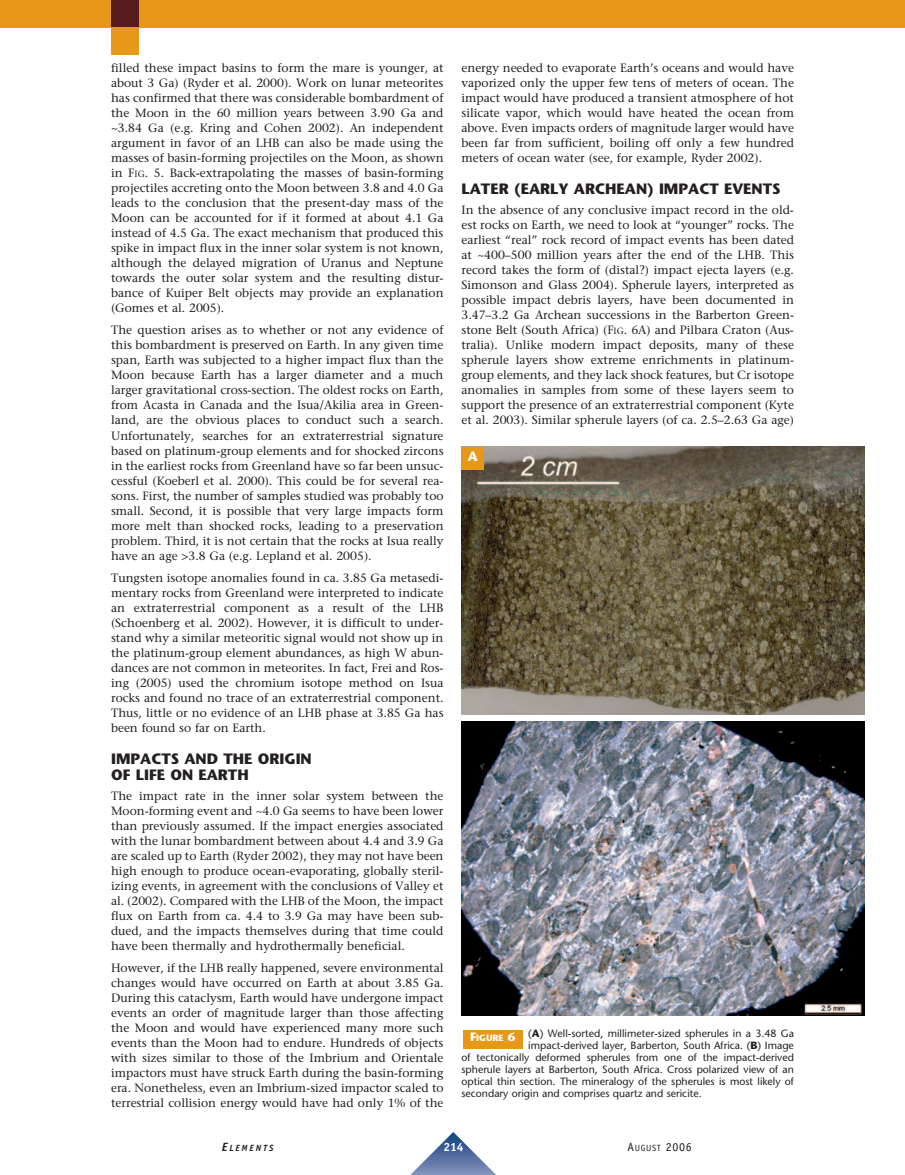
<style>
.page{position:relative;width:905px;height:1175px;background:#fff}
.page>*{position:absolute;margin:0;border:0;box-sizing:border-box;transform-origin:0 0}
.t1{font:700 15px/15.8px "Stone Sans";color:#231f20}
.t2{font:700 13.5px "Stone Sans";color:#fff}
.t3{font:12px/15px "Stone Serif";color:#231f20;text-align:justify}
.t4{font:12px "Officina Sans";color:#231f20}
.t5{font:700 12px "Officina Sans";color:#fff}
.t6{font:10.5px "Stone Sans";color:#231f20}
.t7{font:italic 700 9px "Officina Sans";letter-spacing:.2em;color:#231f20}
.t8{font:700 9px "Stone Sans";color:#fff}
.s1{font-size:9px}
.s2{font-weight:700}
.s3{font-size:12px}
</style>
<div class="page">
<hr style="left:397px;top:1174px;width:112px;height:1px;background:#8494bd">
<hr style="left:397px;top:1173px;width:112px;height:1px;background:#8191bb">
<hr style="left:397px;top:1172px;width:112px;height:1px;background:#7e8eb9">
<hr style="left:397px;top:1171px;width:112px;height:1px;background:#7b8cb7">
<hr style="left:397px;top:1170px;width:112px;height:1px;background:#7889b6">
<hr style="left:397px;top:1169px;width:112px;height:1px;background:#7587b4">
<hr style="left:397px;top:1168px;width:112px;height:1px;background:#7284b2">
<hr style="left:397px;top:1167px;width:112px;height:1px;background:#7082b0">
<hr style="left:397px;top:1166px;width:112px;height:1px;background:#6c80af">
<hr style="left:397px;top:1165px;width:112px;height:1px;background:#697dad">
<hr style="left:397px;top:1164px;width:112px;height:1px;background:#667bab">
<hr style="left:397px;top:1163px;width:112px;height:1px;background:#6378aa">
<hr style="left:397px;top:1162px;width:112px;height:1px;background:#6277a8">
<hr style="left:397px;top:1161px;width:112px;height:1px;background:#5e74a7">
<hr style="left:397px;top:1160px;width:112px;height:1px;background:#5c72a6">
<hr style="left:397px;top:1159px;width:112px;height:1px;background:#596fa4">
<hr style="left:397px;top:1158px;width:112px;height:1px;background:#576ea2">
<hr style="left:397px;top:1157px;width:112px;height:1px;background:#546ba1">
<hr style="left:397px;top:1156px;width:112px;height:1px;background:#516aa0">
<hr style="left:397px;top:1155px;width:112px;height:1px;background:#4e679e">
<hr style="left:397px;top:1154px;width:112px;height:1px;background:#4b669c">
<hr style="left:397px;top:1153px;width:112px;height:1px;background:#47639b">
<hr style="left:397px;top:1152px;width:112px;height:1px;background:#45629a">
<hr style="left:397px;top:1151px;width:112px;height:1px;background:#426098">
<hr style="left:397px;top:1150px;width:112px;height:1px;background:#405e97">
<hr style="left:397px;top:1149px;width:112px;height:1px;background:#3d5c95">
<hr style="left:397px;top:1148px;width:112px;height:1px;background:#385b94">
<hr style="left:397px;top:1147px;width:112px;height:1px;background:#325993">
<hr style="left:397px;top:1146px;width:112px;height:1px;background:#335791">
<hr style="left:397px;top:1145px;width:112px;height:1px;background:#2f5590">
<hr style="left:397px;top:1144px;width:112px;height:1px;background:#25538f">
<hr style="left:397px;top:1143px;width:112px;height:1px;background:#23518d">
<hr style="left:397px;top:1142px;width:112px;height:1px;background:#21508c">
<hr style="left:397px;top:1141px;width:112px;height:1px;background:#204e8b">
<hr style="left:397px;top:1140px;width:112px;height:1px;background:#1e4c8a">
<hr style="left:397px;top:1139px;width:112px;height:1px;background:#1b4b88">
<hr style="left:397px;top:1138px;width:112px;height:1px;background:#194987">
<hr style="left:397px;top:1137px;width:112px;height:1px;background:#164886">
<hr style="left:397px;top:1136px;width:112px;height:1px;background:#144684">
<hr style="left:397px;top:1135px;width:112px;height:1px;background:#114482">
<hr style="left:397px;top:1134px;width:112px;height:1px;background:#0c4282">
<hr style="left:397px;top:1133px;width:112px;height:1px;background:#0e4181">
<hr style="left:397px;top:1132px;width:112px;height:1px;background:#053f7f">
<div style="left:0;top:0;width:904px;height:27px;background:#e89818"></div>
<div style="left:111px;top:0;width:27px;height:27px;background:#571b1e"></div>
<div style="left:111px;top:27px;width:27px;height:27px;background:#e89818"></div>
<div style="left:463px;top:1030px;width:59px;height:19px;background:#e89818"></div>
<img style="left:461px;top:447px;width:403px;height:267px">
<div style="left:461px;top:447px;width:23px;height:22px;background:#e89818"></div>
<img style="left:461px;top:721px;width:403px;height:294px">
<p class="t3" style="left:111px;top:61px;width:334px">filled these impact basins to form the mare is younger, at about 3 Ga) (Ryder et al. 2000). Work on lunar meteorites has confirmed that there was considerable bombardment of the Moon in the 60 million years between 3.90 Ga and ~3.84 Ga (e.g. Kring and Cohen 2002). An independent argument in favor of an LHB can also be made using the masses of basin-forming projectiles on the Moon, as shown in F<span class="s1">IG</span>. 5. Back-extrapolating the masses of basin-forming projectiles accreting onto the Moon between 3.8 and 4.0 Ga leads to the conclusion that the present-day mass of the Moon can be accounted for if it formed at about 4.1 Ga instead of 4.5 Ga. The exact mechanism that produced this spike in impact flux in the inner solar system is not known, although the delayed migration of Uranus and Neptune towards the outer solar system and the resulting distur&shy;bance of Kuiper Belt objects may provide an explanation (Gomes et al. 2005).</p>
<p class="t3" style="left:111px;top:324px;width:334px">The question arises as to whether or not any evidence of this bombardment is preserved on Earth. In any given time span, Earth was subjected to a higher impact flux than the Moon because Earth has a larger diameter and a much larger gravitational cross-section. The oldest rocks on Earth, from Acasta in Canada and the Isua/Akilia area in Green&shy;land, are the obvious places to conduct such a search.<br>Unfortunately, searches for an extraterrestrial signature based on platinum-group elements and for shocked zircons in the earliest rocks from Greenland have so far been unsuc&shy;cessful (Koeberl et al. 2000). This could be for several rea&shy;sons. First, the number of samples studied was probably too small. Second, it is possible that very large impacts form more melt than shocked rocks, leading to a preservation problem. Third, it is not certain that the rocks at Isua really have an age &gt;3.8 Ga (e.g. Lepland et al. 2005).</p>
<p class="t3" style="left:111px;top:571px;width:334px">Tungsten isotope anomalies found in ca. 3.85 Ga metasedi&shy;mentary rocks from Greenland were interpreted to indicate an extraterrestrial component as a result of the LHB (Schoenberg et al. 2002). However, it is difficult to under&shy;stand why a similar meteoritic signal would not show up in the platinum-group element abundances, as high W abun&shy;dances are not common in meteorites. In fact, Frei and Ros&shy;ing (2005) used the chromium isotope method on Isua rocks and found no trace of an extraterrestrial component.<br>Thus, little or no evidence of an LHB phase at 3.85 Ga has been found so far on Earth.</p>
<p class="t1" style="left:111px;top:753px;width:202px">IMPACTS AND THE ORIGIN<br>OF LIFE ON EARTH</p>
<p class="t3" style="left:111px;top:789px;width:334px">The impact rate in the inner solar system between the Moon-forming event and ~4.0 Ga seems to have been lower than previously assumed. If the impact energies associated with the lunar bombardment between about 4.4 and 3.9 Ga are scaled up to Earth (Ryder 2002), they may not have been high enough to produce ocean-evaporating, globally steril&shy;izing events, in agreement with the conclusions of Valley et al. (2002). Compared with the LHB of the Moon, the impact flux on Earth from ca. 4.4 to 3.9 Ga may have been sub&shy;dued, and the impacts themselves during that time could have been thermally and hydrothermally beneficial.</p>
<p class="t3" style="left:111px;top:961px;width:334px">However, if the LHB really happened, severe environmental changes would have occurred on Earth at about 3.85 Ga.<br>During this cataclysm, Earth would have undergone impact events an order of magnitude larger than those affecting the Moon and would have experienced many more such events than the Moon had to endure. Hundreds of objects with sizes similar to those of the Imbrium and Orientale impactors must have struck Earth during the basin-forming era. Nonetheless, even an Imbrium-sized impactor scaled to terrestrial collision energy would have had only 1% of the</p>
<p class="t3" style="left:461px;top:61px;width:334px">energy needed to evaporate Earth’s oceans and would have vaporized only the upper few tens of meters of ocean. The impact would have produced a transient atmosphere of hot silicate vapor, which would have heated the ocean from above. Even impacts orders of magnitude larger would have been far from sufficient, boiling off only a few hundred meters of ocean water (see, for example, Ryder 2002).</p>
<p class="t1" style="left:461px;top:183px;width:320px">LATER (EARLY ARCHEAN) IMPACT EVENTS</p>
<p class="t3" style="left:461px;top:203px;width:334px">In the absence of any conclusive impact record in the old&shy;est rocks on Earth, we need to look at “younger” rocks. The earliest “real” rock record of impact events has been dated at ~400–500 million years after the end of the LHB. This record takes the form of (distal?) impact ejecta layers (e.g.<br>Simonson and Glass 2004). Spherule layers, interpreted as possible impact debris layers, have been documented in 3.47–3.2 Ga Archean successions in the Barberton Green&shy;stone Belt (South Africa) (F<span class="s1">IG</span>. 6A) and Pilbara Craton (Aus&shy;tralia). Unlike modern impact deposits, many of these spherule layers show extreme enrichments in platinum&shy;group elements, and they lack shock features, but Cr isotope anomalies in samples from some of these layers seem to support the presence of an extraterrestrial component (Kyte et al. 2003). Similar spherule layers (of ca. 2.5–2.63 Ga age)</p>
<p class="t2" style="left:467px;top:451px;width:12px">A</p>
<p class="t6" style="left:528px;top:1029px;width:267px">(<span class="s2">A</span>) Well-sorted, millimeter-sized spherules in a 3.48 Ga</p>
<p class="t6" style="left:528px;top:1041px;width:267px">impact-derived layer, Barberton, South Africa. (<span class="s2">B</span>) Image</p>
<p class="t6" style="left:461px;top:1053px;width:334px">of tectonically deformed spherules from one of the impact-derived</p>
<p class="t6" style="left:461px;top:1065px;width:334px">spherule layers at Barberton, South Africa. Cross polarized view of an</p>
<p class="t6" style="left:461px;top:1077px;width:334px">optical thin section. The mineralogy of the spherules is most likely of</p>
<p class="t6" style="left:461px;top:1089px;width:242px">secondary origin and comprises quartz and sericite.</p>
<p class="t8" style="left:470px;top:1034px;width:47px"><span class="s3">F</span>IGURE <span class="s3">6</span></p>
<p class="t7" style="left:222px;top:1144px;width:53px"><span class="s3">E</span>LEMENTS</p>
<p class="t5" style="left:443px;top:1142px;width:22px">214</p>
<p class="t4" style="left:627px;top:1142px;width:66px">A<span class="s1">UGUST</span> 2006</p>
</div>
